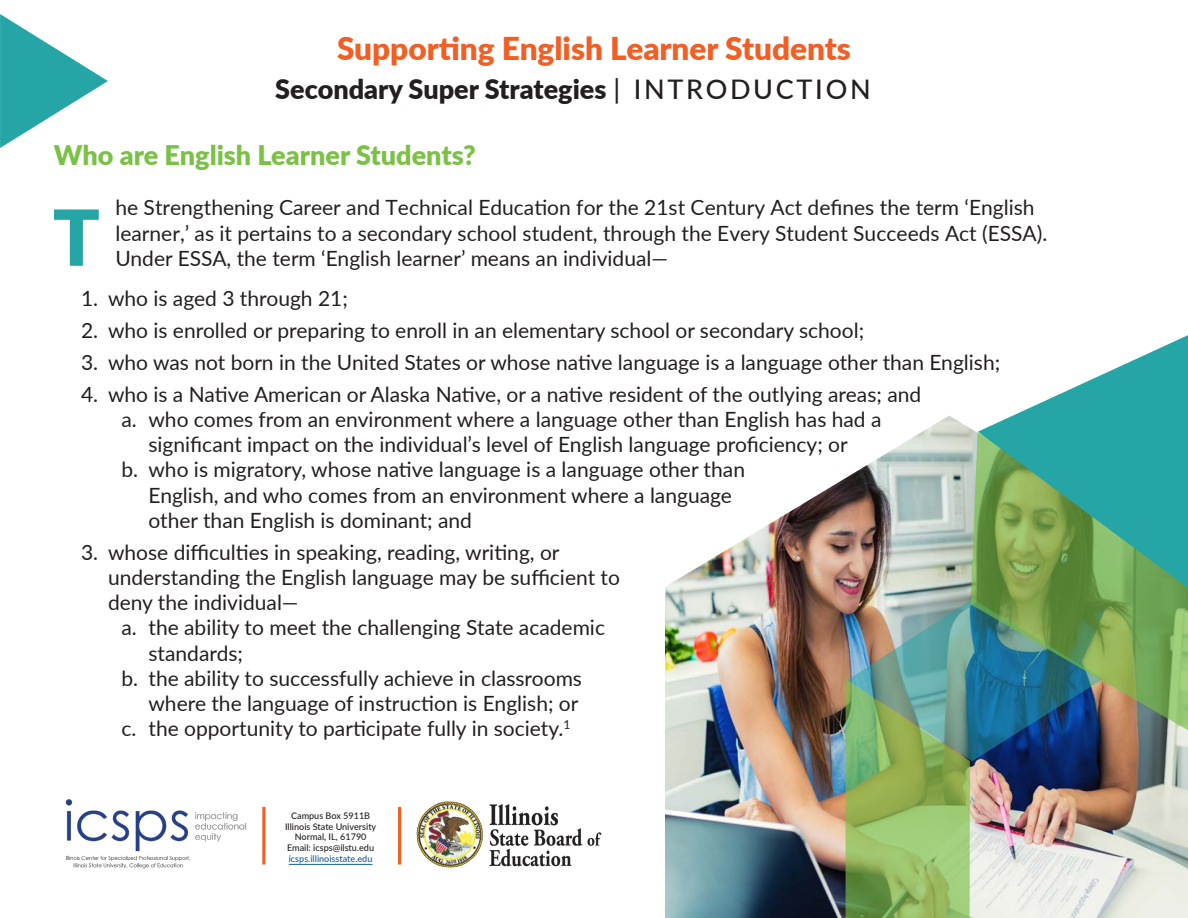
<style>
.page{position:relative;width:1188px;height:918px;background:#fff}
.page>*{position:absolute;margin:0;border:0;box-sizing:border-box;transform-origin:0 0}
.t1{font:900 77.25px "Lato";color:#25a5a5}
.t2{font:900 31.5px "Lato";color:#f25e23}
.t3{font:900 27px "Lato";color:#231f20}
.t4{font:900 27px "Lato";color:#7ac145}
.t5{font:21px/25.2px "Lato";color:#231f20}
.t6{font:500 9.15px "Lato";color:#231f20}
.t7{font:500 9.15px "Lato";color:#175d9e}
.s1{font-weight:500}
</style>
<div class="page">
<img style="left:665px;top:416px;width:523px;height:502px">
<img style="left:847px;top:509px;width:256px;height:341px">
<img style="left:971px;top:432px;width:217px;height:309px">
<svg style="left:846px;top:679px;width:124px;height:239px;background:#88b16a"></svg>
<svg style="left:978px;top:335px;width:210px;height:253px"></svg>
<svg style="left:0;top:14px;width:108px;height:134px"></svg>
<hr style="left:289px;top:864px;width:84px;height:1px;background:#175d9e">
<img style="left:65px;top:799px;width:182px;height:70px">
<img style="left:416px;top:801px;width:186px;height:67px">
<hr style="left:262px;top:807px;width:3px;height:58px;background:#f25e23">
<hr style="left:398px;top:807px;width:3px;height:58px;background:#f25e23">
<p class="t2" style="left:337px;top:25px;width:515px">Supporting English Learner Students</p>
<p class="t3" style="left:275px;top:69px;width:597px">Secondary Super Strategies <span class="s1">| INTRODUCTION</span></p>
<p class="t4" style="left:54px;top:135px;width:424px">Who are English Learner Students?</p>
<p class="t1" style="left:53px;top:179px;width:49px">T</p>
<p class="t5" style="left:115px;top:194px;width:933px">he Strengthening Career and Technical Education for the 21st Century Act defines the term ‘English learner,’ as it pertains to a secondary school student, through the Every Student Succeeds Act (ESSA).<br>Under ESSA, the term ‘English learner’ means an individual—</p>
<p class="t5" style="left:81px;top:285px;width:268px">1. who is aged 3 through 21;</p>
<p class="t5" style="left:81px;top:317px;width:785px">2. who is enrolled or preparing to enroll in an elementary school or secondary school;</p>
<p class="t5" style="left:81px;top:349px;width:921px">3. who was not born in the United States or whose native language is a language other than English;</p>
<p class="t5" style="left:81px;top:381px;width:842px">4. who is a Native American or Alaska Native, or a native resident of the outlying areas; and</p>
<p class="t5" style="left:122px;top:406px;width:762px;text-align:center">a. who comes from an environment where a language other than English has had a significant impact on the individual’s level of English language proficiency; or</p>
<p class="t5" style="left:148px;top:456px;width:598px;text-indent:-27px">b. who is migratory, whose native language is a language other than<br>English, and who comes from an environment where a language other than English is dominant; and</p>
<p class="t5" style="left:108px;top:539px;width:514px;text-indent:-27px">3. whose difficulties in speaking, reading, writing, or understanding the English language may be sufficient to deny the individual—</p>
<p class="t5" style="left:148px;top:614px;width:458px;text-indent:-27px">a. the ability to meet the challenging State academic standards;</p>
<p class="t5" style="left:122px;top:665px;width:462px;text-align:right">b. the ability to successfully achieve in classrooms where the language of instruction is English; or</p>
<p class="t5" style="left:122px;top:715px;width:451px">c. the opportunity to participate fully in society.<sup>1</sup></p>
<p class="t6" style="left:291px;top:809px;width:81px">Campus Box 5911B</p>
<p class="t6" style="left:285px;top:820px;width:93px">Illinois State University</p>
<p class="t6" style="left:295px;top:831px;width:73px">Normal, IL, 61790</p>
<p class="t6" style="left:287px;top:841px;width:89px">Email: icsps@ilstu.edu</p>
<p class="t7" style="left:289px;top:852px;width:85px">icsps.illinoisstate.edu</p>
</div>
